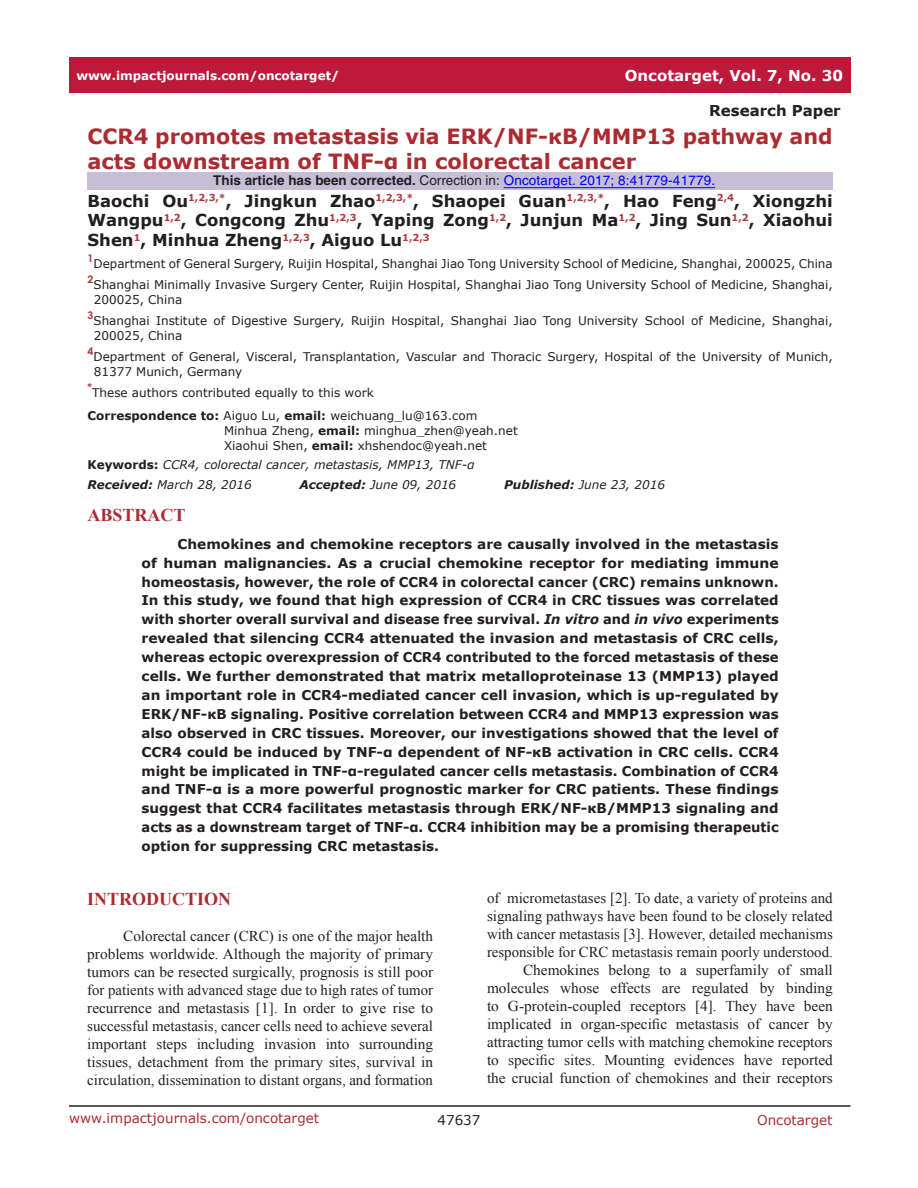
<style>
.page{position:relative;width:918px;height:1188px;background:#fff}
.page>*{position:absolute;margin:0;border:0;box-sizing:border-box;transform-origin:0 0}
.t1{font:700 21px/25.2px "Verdana";color:#ac2b31}
.t2{font:700 18px "Times New Roman";color:#ac2b31}
.t3{font:700 16.5px/19.8px "Verdana";color:#231f20;text-align:justify}
.t4{font:15px/18px "Times New Roman";color:#231f20;text-align:justify}
.t5{font:700 15px "Verdana";color:#fff}
.t6{font:700 15px "Verdana";color:#231f20}
.t7{font:700 13.5px/18.9px "Verdana";color:#231f20;text-align:justify}
.t8{font:13.5px "Helvetica LT Std";letter-spacing:.015em;color:#00f}
.t9{font:13.5px "Verdana";color:#ac2b31}
.t10{font:13.5px "Verdana";color:#231f20}
.t11{font:12px/14.4px "Verdana";color:#221f1f}
.t12{font:italic 12px/19.5px "Verdana";color:#231f20}
.t13{font:12px/15px "Verdana";color:#231f20}
.t14{font:700 12px "Verdana";color:#fff}
.t15{font:700 10.5px "Century Gothic";color:#ae3a3f}
.s1{font-weight:700;color:#231f20}
.s2{color:#231f20}
.s3{font-weight:700}
.s4{font-weight:700;font-style:normal}
.s5{font-style:italic}
</style>
<div class="page">
<hr style="left:69px;top:1105px;width:781px;height:2px;background:#231f20">
<div style="left:69px;top:57px;width:781px;height:36px;background:#bd1a3b"></div>
<hr style="left:504px;top:187px;width:211px;height:1px;background:#00f">
<p class="t14" style="left:76px;top:67px;width:264px">www.impactjournals.com/oncotarget/</p>
<p class="t5" style="left:625px;top:66px;width:220px">Oncotarget, Vol. 7, No. 30</p>
<p class="t6" style="left:709px;top:101px;width:133px">Research Paper</p>
<h1 class="t1" style="left:88px;top:123px;width:747px">CCR4 promotes metastasis via ERK/NF-κB/MMP13 pathway and acts downstream of TNF-α in colorectal cancer</h1>
<p class="t3" style="left:88px;top:191px;width:747px">Baochi Ou<sup>1,2,3,*</sup>, Jingkun Zhao<sup>1,2,3,*</sup>, Shaopei Guan<sup>1,2,3,*</sup>, Hao Feng<sup>2,4</sup>, Xiongzhi Wangpu<sup>1,2</sup>, Congcong Zhu<sup>1,2,3</sup>, Yaping Zong<sup>1,2</sup>, Junjun Ma<sup>1,2</sup>, Jing Sun<sup>1,2</sup>, Xiaohui Shen<sup>1</sup>, Minhua Zheng<sup>1,2,3</sup>, Aiguo Lu<sup>1,2,3</sup></p>
<p class="t15" style="left:88px;top:250px;width:7px">1</p>
<p class="t11" style="left:93px;top:256px;width:741px">Department of General Surgery, Ruijin Hospital, Shanghai Jiao Tong University School of Medicine, Shanghai, 200025, China</p>
<p class="t15" style="left:88px;top:271px;width:7px">2</p>
<p class="t11" style="left:93px;top:278px;width:741px">Shanghai Minimally Invasive Surgery Center, Ruijin Hospital, Shanghai Jiao Tong University School of Medicine, Shanghai,<br>200025, China</p>
<p class="t15" style="left:88px;top:307px;width:7px">3</p>
<p class="t11" style="left:93px;top:314px;width:741px">Shanghai Institute of Digestive Surgery, Ruijin Hospital, Shanghai Jiao Tong University School of Medicine, Shanghai,<br>200025, China</p>
<p class="t15" style="left:88px;top:343px;width:7px">4</p>
<p class="t11" style="left:93px;top:350px;width:741px">Department of General, Visceral, Transplantation, Vascular and Thoracic Surgery, Hospital of the University of Munich,<br>81377 Munich, Germany</p>
<p class="t15" style="left:88px;top:379px;width:6px">*</p>
<p class="t11" style="left:88px;top:382px;width:391px;line-height:22.5px;text-indent:5px">These authors contributed equally to this work<br><span class="s1">Correspondence to:</span> <span class="s2">Aiguo Lu,</span> <span class="s1">email:</span> <span class="s2">weichuang_lu@163.com</span></p>
<p class="t13" style="left:224px;top:423px;width:295px">Minhua Zheng, <span class="s3">email:</span> minghua_zhen@yeah.net<br>Xiaohui Shen, <span class="s3">email:</span> xhshendoc@yeah.net</p>
<p class="t12" style="left:88px;top:455px;width:388px"><span class="s4">Keywords:</span> CCR4, colorectal cancer, metastasis, MMP13, TNF-α<br><span class="s3">Received:</span> March 28, 2016</p>
<p class="t8" style="left:213px;top:172px;width:503px"><span class="s1">This article has been corrected.</span> <span class="s2">Correction in:</span> Oncotarget. 2017; 8:41779-41779.</p>
<p class="t12" style="left:300px;top:475px;width:158px"><span class="s3">Accepted:</span> June 09, 2016</p>
<p class="t12" style="left:504px;top:475px;width:162px"><span class="s3">Published:</span> June 23, 2016</p>
<h2 class="t2" style="left:88px;top:502px;width:100px">ABSTRACT</h2>
<p class="t7" style="left:142px;top:535px;width:639px;text-indent:36px">Chemokines and chemokine receptors are causally involved in the metastasis of human malignancies. As a crucial chemokine receptor for mediating immune homeostasis, however, the role of CCR4 in colorectal cancer (CRC) remains unknown.<br>In this study, we found that high expression of CCR4 in CRC tissues was correlated with shorter overall survival and disease free survival. <span class="s5">In vitro</span> and <span class="s5">in vivo</span> experiments revealed that silencing CCR4 attenuated the invasion and metastasis of CRC cells, whereas ectopic overexpression of CCR4 contributed to the forced metastasis of these cells. We further demonstrated that matrix metalloproteinase 13 (MMP13) played an important role in CCR4-mediated cancer cell invasion, which is up-regulated by ERK/NF-κB signaling. Positive correlation between CCR4 and MMP13 expression was also observed in CRC tissues. Moreover, our investigations showed that the level of CCR4 could be induced by TNF-α dependent of NF-κB activation in CRC cells. CCR4 might be implicated in TNF-α-regulated cancer cells metastasis. Combination of CCR4 and TNF-α is a more powerful prognostic marker for CRC patients. These findings suggest that CCR4 facilitates metastasis through ERK/NF-κB/MMP13 signaling and acts as a downstream target of TNF-α. CCR4 inhibition may be a promising therapeutic option for suppressing CRC metastasis.</p>
<h2 class="t2" style="left:87px;top:886px;width:145px">INTRODUCTION</h2>
<p class="t4" style="left:87px;top:926px;width:347px;text-indent:36px">Colorectal cancer (CRC) is one of the major health problems worldwide. Although the majority of primary tumors can be resected surgically, prognosis is still poor for patients with advanced stage due to high rates of tumor recurrence and metastasis [1]. In order to give rise to successful metastasis, cancer cells need to achieve several important steps including invasion into surrounding tissues, detachment from the primary sites, survival in circulation, dissemination to distant organs, and formation</p>
<p class="t4" style="left:487px;top:889px;width:347px;text-align:right">of micrometastases [2]. To date, a variety of proteins and signaling pathways have been found to be closely related with cancer metastasis [3]. However, detailed mechanisms responsible for CRC metastasis remain poorly understood.<br>Chemokines belong to a superfamily of small molecules whose effects are regulated by binding to G-protein-coupled receptors [4]. They have been implicated in organ-specific metastasis of cancer by attracting tumor cells with matching chemokine receptors to specific sites. Mounting evidences have reported the crucial function of chemokines and their receptors</p>
<p class="t9" style="left:69px;top:1109px;width:252px">www.impactjournals.com/oncotarget</p>
<p class="t10" style="left:438px;top:1111px;width:44px">47637</p>
<p class="t9" style="left:757px;top:1111px;width:77px">Oncotarget</p>
</div>
